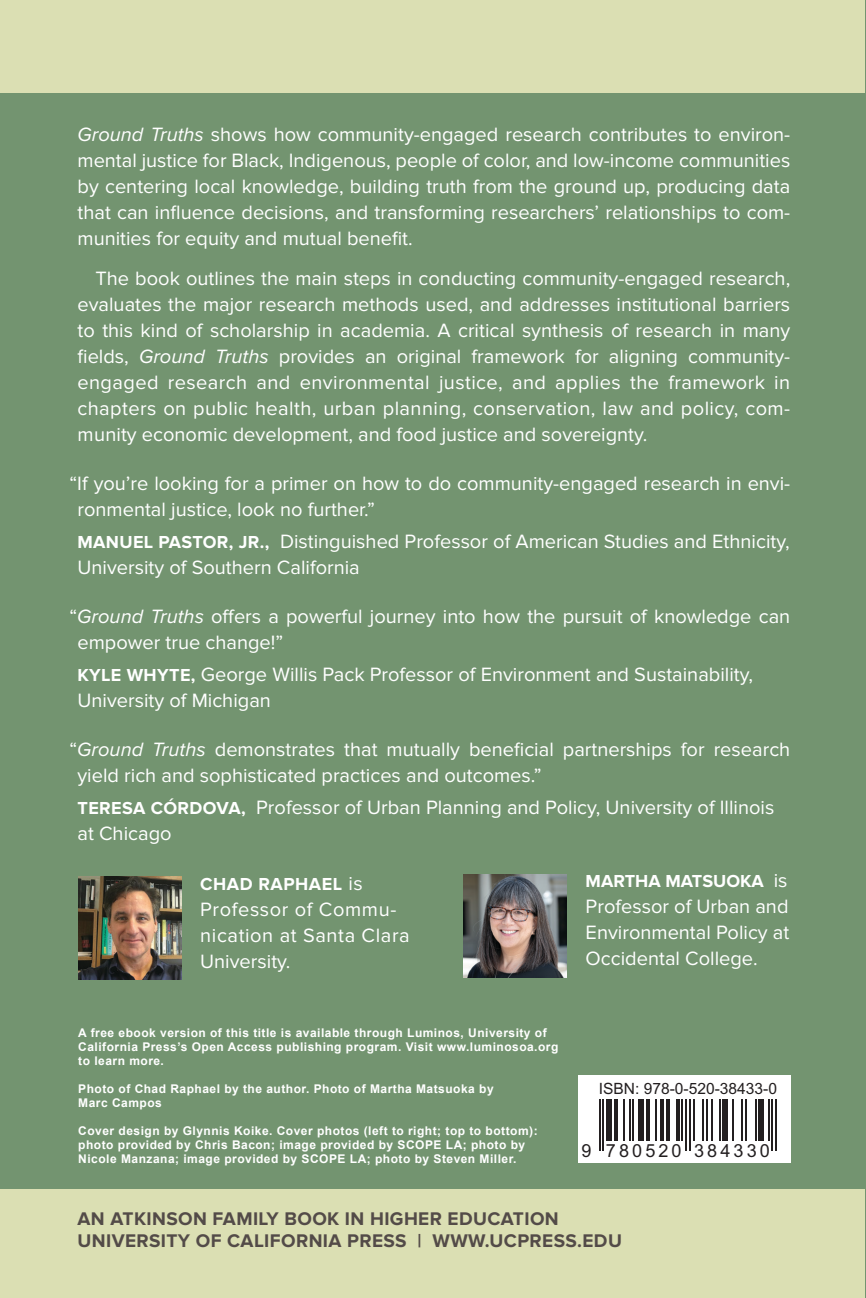
<style>
.page{position:relative;width:866px;height:1298px;background:#fff}
.page>*{position:absolute;margin:0;border:0;box-sizing:border-box;transform-origin:0 0}
.back_intro_sans{font:20px/26px "Proxima Nova";color:#fff;text-align:justify}
.endorsements_sans{font:20px/26px "Proxima Nova";color:#fff}
.endorsements_credit{font:20px/26px "Proxima Nova";color:#fff}
.endorsements_sans-2{font:20px/26px "Proxima Nova";letter-spacing:.03em;color:#fff}
.UCP_logo{font:700 19px "Proxima Nova";letter-spacing:.02em;color:#534b48}
.endorsements_sans-3{font:700 18px "Proxima Nova";color:#fff}
.t1{font:18px "Arial";letter-spacing:.17em;color:#231f20}
.endorsements_sans-4{font:700 18px "Proxima Nova";letter-spacing:.03em;color:#fff}
.t2{font:15.6px "Arial";color:#231f20}
.categories{font:700 12px/14px "Arial";letter-spacing:.04em;color:#fff}
.s1{font-style:italic}
.s2{font-weight:700;font-size:18px}
.s3{font-weight:400;font-size:20px}
</style>
<div class="page">
<hr style="left:864px;top:0;width:1px;height:1298px;background:#739470">
<div style="left:0;top:0;width:864px;height:1298px;background:#739470"></div>
<div style="left:0;top:1189px;width:864px;height:109px;background:#dbdfb3"></div>
<div style="left:0;top:0;width:864px;height:93px;background:#dbdfb3"></div>
<div style="left:577px;top:1075px;width:212px;height:88px;background:#fff"></div>
<hr style="left:598px;top:1099px;width:2px;height:51px;background:#231f20">
<hr style="left:602px;top:1099px;width:2px;height:51px;background:#231f20">
<div style="left:605px;top:1099px;width:6px;height:42px;background:#231f20"></div>
<svg style="left:614px;top:1099px;width:3px;height:42px"></svg>
<hr style="left:623px;top:1099px;width:1px;height:42px;background:#231f20">
<hr style="left:628px;top:1099px;width:2px;height:42px;background:#231f20">
<hr style="left:632px;top:1099px;width:2px;height:42px;background:#231f20">
<div style="left:637px;top:1099px;width:6px;height:42px;background:#231f20"></div>
<svg style="left:646px;top:1099px;width:3px;height:42px"></svg>
<hr style="left:654px;top:1099px;width:2px;height:42px;background:#231f20">
<hr style="left:660px;top:1099px;width:4px;height:42px;background:#231f20">
<svg style="left:666px;top:1099px;width:3px;height:42px"></svg>
<svg style="left:676px;top:1099px;width:3px;height:42px"></svg>
<hr style="left:681px;top:1099px;width:1px;height:42px;background:#231f20">
<hr style="left:684px;top:1099px;width:2px;height:51px;background:#231f20">
<hr style="left:688px;top:1099px;width:2px;height:51px;background:#231f20">
<hr style="left:692px;top:1099px;width:2px;height:42px;background:#231f20">
<hr style="left:701px;top:1099px;width:2px;height:42px;background:#231f20">
<hr style="left:705px;top:1099px;width:2px;height:42px;background:#231f20">
<hr style="left:711px;top:1099px;width:1px;height:42px;background:#231f20">
<hr style="left:718px;top:1099px;width:2px;height:42px;background:#231f20">
<div style="left:722px;top:1099px;width:6px;height:42px;background:#231f20"></div>
<hr style="left:731px;top:1099px;width:2px;height:42px;background:#231f20">
<hr style="left:741px;top:1099px;width:2px;height:42px;background:#231f20">
<hr style="left:744px;top:1099px;width:2px;height:42px;background:#231f20">
<hr style="left:754px;top:1099px;width:2px;height:42px;background:#231f20">
<div style="left:758px;top:1099px;width:5px;height:42px;background:#231f20"></div>
<hr style="left:767px;top:1099px;width:2px;height:42px;background:#231f20">
<hr style="left:771px;top:1099px;width:2px;height:51px;background:#231f20">
<hr style="left:774px;top:1099px;width:2px;height:51px;background:#231f20">
<img style="left:78px;top:876px;width:103px;height:104px">
<img style="left:463px;top:874px;width:102px;height:104px">
<p class="back_intro_sans" style="left:77px;top:121px;width:714px"><span class="s1">Ground Truths</span> shows how community-engaged research contributes to environ&shy;mental justice for Black, Indigenous, people of color, and low-income communities by centering local knowledge, building truth from the ground up, producing data that can influence decisions, and transforming researchers’ relationships to com&shy;munities for equity and mutual benefit.</p>
<p class="back_intro_sans" style="left:77px;top:265px;width:714px;text-indent:18px">The book outlines the main steps in conducting community-engaged research, evaluates the major research methods used, and addresses institutional barriers to this kind of scholarship in academia. A critical synthesis of research in many fields, <span class="s1">Ground Truths</span> provides an original framework for aligning community&shy;engaged research and environmental justice, and applies the framework in chapters on public health, urban planning, conservation, law and policy, com&shy;munity economic development, and food justice and sovereignty.</p>
<p class="endorsements_sans" style="left:77px;top:470px;width:714px;text-indent:-8px">“If you’re looking for a primer on how to do community-engaged research in envi&shy;ronmental justice, look no further.”</p>
<p class="endorsements_credit" style="left:77px;top:528px;width:713px"><span class="s2">MANUEL PASTOR, JR.,</span> Distinguished Professor of American Studies and Ethnicity,<br>University of Southern California</p>
<p class="endorsements_sans" style="left:77px;top:603px;width:713px;text-indent:-8px">“<span class="s1">Ground Truths</span> offers a powerful journey into how the pursuit of knowledge can empower true change!”</p>
<p class="endorsements_credit" style="left:77px;top:661px;width:676px"><span class="s2">KYLE WHYTE,</span> George Willis Pack Professor of Environment and Sustainability,<br>University of Michigan</p>
<p class="endorsements_sans" style="left:77px;top:736px;width:714px;text-indent:-8px">“<span class="s1">Ground Truths</span> demonstrates that mutually beneficial partnerships for research yield rich and sophisticated practices and outcomes.”</p>
<p class="endorsements_credit" style="left:77px;top:794px;width:698px"><span class="s2">TERESA CÓRDOVA,</span> Professor of Urban Planning and Policy, University of Illinois at Chicago</p>
<p class="endorsements_sans-4" style="left:200px;top:873px;width:164px">CHAD RAPHAEL <span class="s3">is</span></p>
<p class="endorsements_sans-2" style="left:200px;top:896px;width:211px">Professor of Commu&shy;nication at Santa Clara<br>University.</p>
<p class="endorsements_sans-3" style="left:585px;top:870px;width:203px">MARTHA MATSUOKA <span class="s3">is</span></p>
<p class="endorsements_sans" style="left:585px;top:893px;width:205px;text-align:justify">Professor of Urban and Environmental Policy at Occidental College.</p>
<p class="categories" style="left:78px;top:1026px;width:481px">A free ebook version of this title is available through Luminos, University of<br>California Press’s Open Access publishing program. Visit www.luminosoa.org to learn more.</p>
<p class="categories" style="left:78px;top:1082px;width:416px">Photo of Chad Raphael by the author. Photo of Martha Matsuoka by<br>Marc Campos</p>
<p class="categories" style="left:78px;top:1124px;width:460px">Cover design by Glynnis Koike. Cover photos (left to right; top to bottom): photo provided by Chris Bacon; image provided by SCOPE LA; photo by<br>Nicole Manzana; image provided by SCOPE LA; photo by Steven Miller.</p>
<p class="t2" style="left:598px;top:1078px;width:180px">ISBN: 978-0-520-38433-0</p>
<p class="t1" style="left:581px;top:1138px;width:190px">9 780520 384330</p>
<p class="UCP_logo" style="left:77px;top:1207px;width:482px">AN ATKINSON FAMILY BOOK IN HIGHER EDUCATION</p>
<p class="UCP_logo" style="left:77px;top:1230px;width:545px">UNIVERSITY OF CALIFORNIA PRESS | WWW.UCPRESS.EDU</p>
</div>
